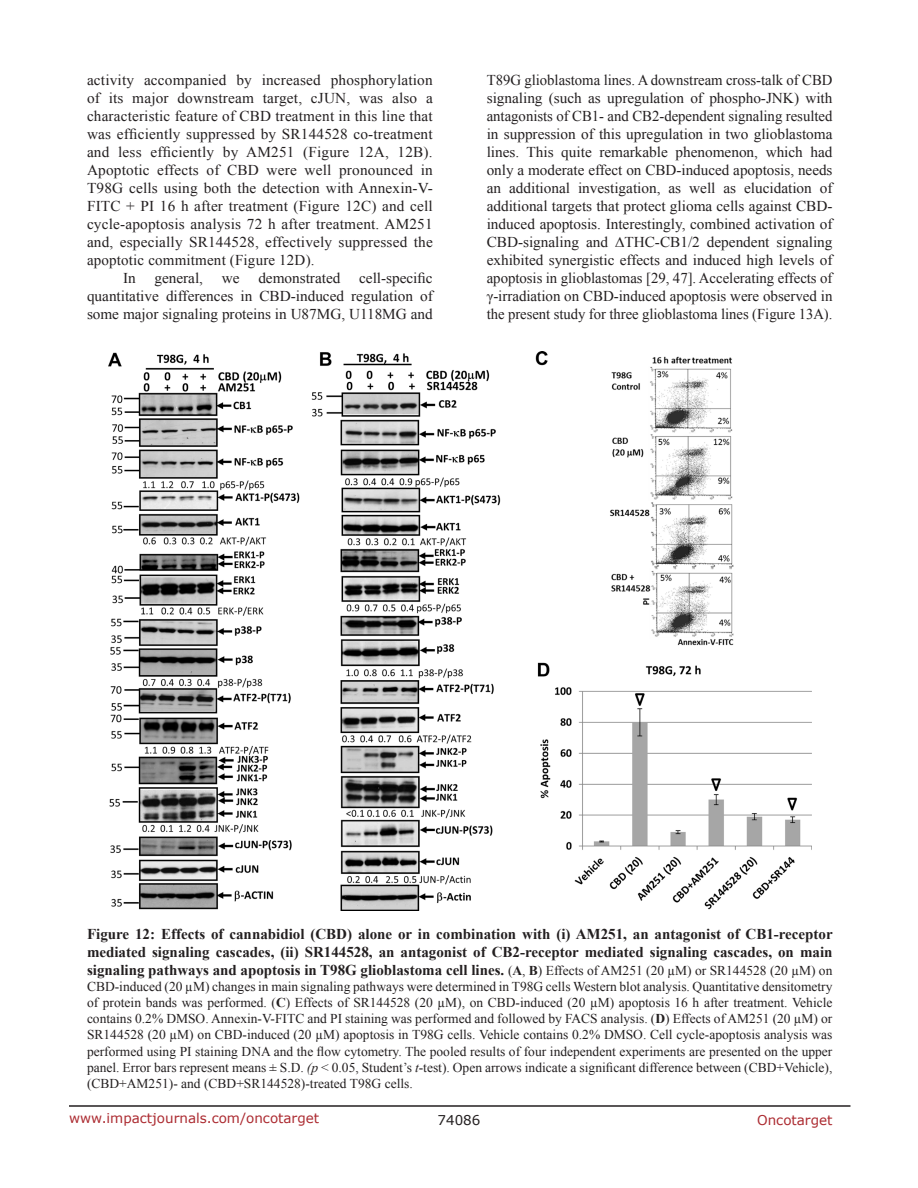
<style>
.page{position:relative;width:918px;height:1188px;background:#fff}
.page>*{position:absolute;margin:0;border:0;box-sizing:border-box;transform-origin:0 0}
.BodyText{font:15px/18px "Times New Roman";color:#231f20;text-align:justify}
.FigureText{font:700 15px/18px "Times New Roman";color:#231f20;text-align:justify}
.FigureText-2{font:13.5px/16.2px "Times New Roman";color:#231f20;text-align:justify}
.t1{font:13.5px "Verdana";color:#ac2b31}
.t2{font:13.5px "Verdana";color:#231f20}
.s1{font-weight:400;font-size:13.5px}
.s2{font-size:13.5px}
.s3{font-weight:700}
.s4{font-style:italic}
</style>
<div class="page">
<hr style="left:69px;top:1105px;width:781px;height:2px;background:#231f20">
<img style="left:108px;top:352px;width:703px;height:559px">
<p class="BodyText" style="left:87px;top:71px;width:347px">activity accompanied by increased phosphorylation of its major downstream target, cJUN, was also a characteristic feature of CBD treatment in this line that was efficiently suppressed by SR144528 co-treatment and less efficiently by AM251 (Figure 12A, 12B).<br>Apoptotic effects of CBD were well pronounced in T98G cells using both the detection with Annexin-V-FITC + PI 16 h after treatment (Figure 12C) and cell cycle-apoptosis analysis 72 h after treatment. AM251 and, especially SR144528, effectively suppressed the apoptotic commitment (Figure 12D).</p>
<p class="BodyText" style="left:87px;top:269px;width:347px;text-indent:36px">In general, we demonstrated cell-specific quantitative differences in CBD-induced regulation of some major signaling proteins in U87MG, U118MG and</p>
<p class="BodyText" style="left:487px;top:71px;width:347px">T89G glioblastoma lines. A downstream cross-talk of CBD signaling (such as upregulation of phospho-JNK) with antagonists of CB1- and CB2-dependent signaling resulted in suppression of this upregulation in two glioblastoma lines. This quite remarkable phenomenon, which had only a moderate effect on CBD-induced apoptosis, needs an additional investigation, as well as elucidation of additional targets that protect glioma cells against CBD&shy;induced apoptosis. Interestingly, combined activation of CBD-signaling and ∆THC-CB1/2 dependent signaling exhibited synergistic effects and induced high levels of apoptosis in glioblastomas [29, 47]. Accelerating effects of γ-irradiation on CBD-induced apoptosis were observed in the present study for three glioblastoma lines (Figure 13A).</p>
<p class="FigureText" style="left:87px;top:924px;width:747px">Figure 12: Effects of cannabidiol (CBD) alone or in combination with (i) AM251, an antagonist of CB1-receptor mediated signaling cascades, (ii) SR144528, an antagonist of CB2-receptor mediated signaling cascades, on main signaling pathways and apoptosis in T98G glioblastoma cell lines. <span class="s1">(</span><span class="s2">A</span><span class="s1">,</span> <span class="s2">B</span><span class="s1">) Effects of AM251 (20 µM) or SR144528 (20 µM) on</span></p>
<p class="FigureText-2" style="left:87px;top:978px;width:747px">CBD-induced (20 µM) changes in main signaling pathways were determined in T98G cells Western blot analysis. Quantitative densitometry of protein bands was performed. (<span class="s3">C</span>) Effects of SR144528 (20 µM), on CBD-induced (20 µM) apoptosis 16 h after treatment. Vehicle contains 0.2% DMSO. Annexin-V-FITC and PI staining was performed and followed by FACS analysis. (<span class="s3">D</span>) Effects of AM251 (20 µM) or SR144528 (20 µM) on CBD-induced (20 µM) apoptosis in T98G cells. Vehicle contains 0.2% DMSO. Cell cycle-apoptosis analysis was performed using PI staining DNA and the flow cytometry. The pooled results of four independent experiments are presented on the upper panel. Error bars represent means ± S.D. <span class="s4">(p</span> &lt; 0.05, Student’s <span class="s4">t</span>-test). Open arrows indicate a significant difference between (CBD+Vehicle), (CBD+AM251)- and (CBD+SR144528)-treated T98G cells.</p>
<p class="t1" style="left:69px;top:1109px;width:252px">www.impactjournals.com/oncotarget</p>
<p class="t2" style="left:438px;top:1111px;width:44px">74086</p>
<p class="t1" style="left:757px;top:1111px;width:77px">Oncotarget</p>
</div>
